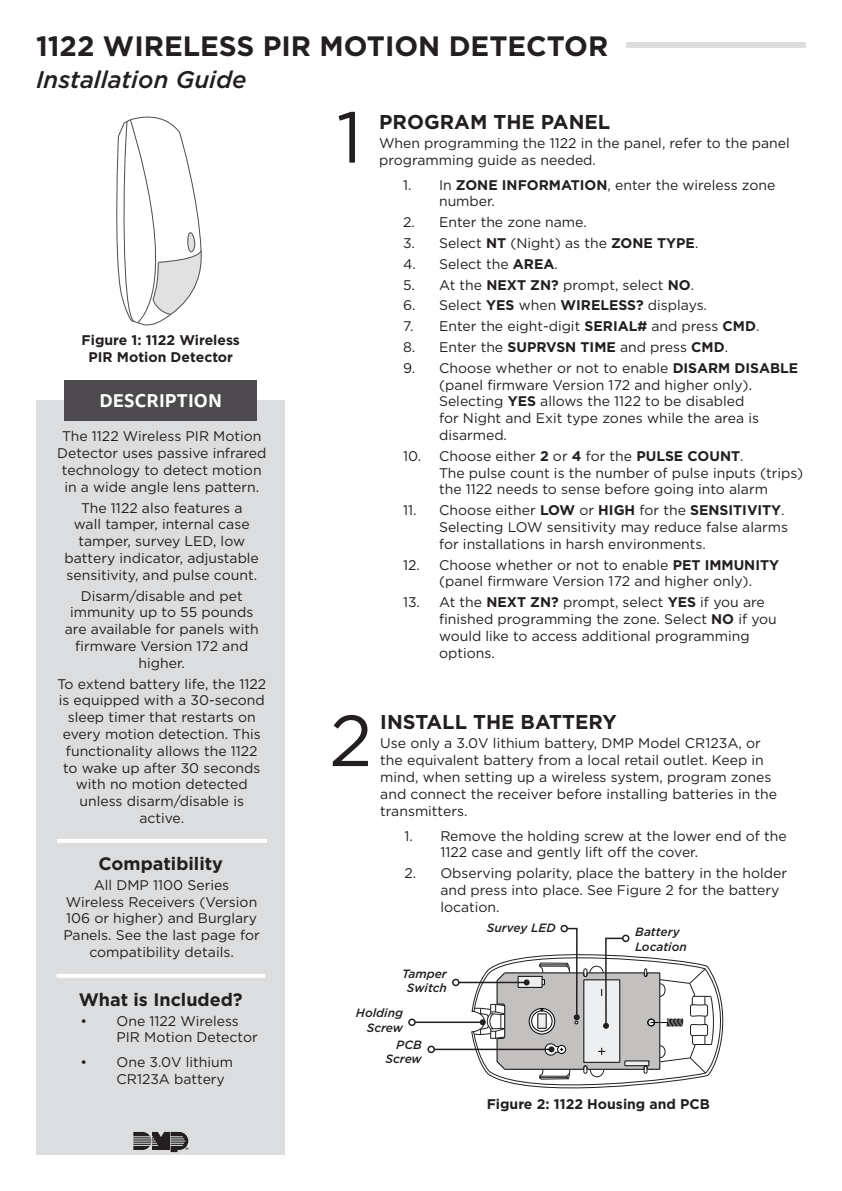
<style>
.page{position:relative;width:842px;height:1191px;background:#fff}
.page>*{position:absolute;margin:0;border:0;box-sizing:border-box;transform-origin:0 0}
.t1{font:72px "Gotham";color:#231f20}
.t2{font:700 28px "Gotham";color:#231f20}
.t3{font:italic 500 24px "Gotham";color:#231f20}
.t4{font:700 20px "Gotham";color:#231f20}
.t5{font:700 18px "Gotham";color:#231f20}
.t6{font:700 18px "Tisa Sans Pro";letter-spacing:.01em;color:#fff}
.Body_text{font:14px/16.8px "Gotham";color:#231f20}
.Bullet_Indent{font:14px/16.8px "Gotham";color:#231f20;text-align:center}
.t7{font:700 14px/16.8px "Gotham";color:#231f20;text-align:center}
.t8{font:italic 500 12px/14.4px "Gotham";color:#231f20;text-align:right}
.s1{font-weight:700}
</style>
<div class="page">
<div style="left:37px;top:400px;width:248px;height:755px;background:#dbddde"></div>
<div style="left:65px;top:380px;width:192px;height:41px;background:#4c4a4c"></div>
<svg style="left:116px;top:116px;width:86px;height:210px"></svg>
<svg style="left:133px;top:1132px;width:55px;height:20px"></svg>
<hr style="left:57px;top:839px;width:210px;height:4px;background:#fff">
<svg style="left:57px;top:974px;width:208px;height:3px"></svg>
<div style="left:626px;top:42px;width:180px;height:6px;background:#dbddde"></div>
<hr style="left:459px;top:981px;width:68px;height:2px;background:#231f20">
<div style="left:452px;top:978px;width:8px;height:8px;border:2px solid #231f20;border-radius:50%"></div>
<div style="left:560px;top:924px;width:8px;height:8px;border:2px solid #231f20;border-radius:50%"></div>
<hr style="left:434px;top:1048px;width:117px;height:2px;background:#231f20">
<div style="left:427px;top:1045px;width:8px;height:8px;border:2px solid #231f20;border-radius:50%"></div>
<hr style="left:415px;top:1021px;width:68px;height:2px;background:#231f20">
<svg style="left:471px;top:927px;width:253px;height:162px"></svg>
<div style="left:408px;top:1018px;width:8px;height:8px;border:2px solid #231f20;border-radius:50%"></div>
<h2 class="t2" style="left:36px;top:28px;width:574px">1122 WIRELESS PIR MOTION DETECTOR</h2>
<h3 class="t3" style="left:36px;top:64px;width:212px">Installation Guide</h3>
<p class="t7" style="left:82px;top:332px;width:160px">Figure 1: 1122 Wireless<br>PIR Motion Detector</p>
<p class="t6" style="left:100px;top:387px;width:124px">DESCRIPTION</p>
<p class="Body_text" style="left:57px;top:428px;width:211px;text-align:center">The 1122 Wireless PIR Motion<br>Detector uses passive infrared technology to detect motion in a wide angle lens pattern.</p>
<p class="Body_text" style="left:65px;top:499px;width:196px;text-align:center">The 1122 also features a<br>wall tamper, internal case tamper, survey LED, low battery indicator, adjustable sensitivity, and pulse count.</p>
<p class="Body_text" style="left:65px;top:587px;width:195px;text-align:center">Disarm/disable and pet immunity up to 55 pounds are available for panels with firmware Version 172 and higher.</p>
<p class="Body_text" style="left:57px;top:675px;width:210px;text-align:center">To extend battery life, the 1122 is equipped with a 30-second sleep timer that restarts on every motion detection. This functionality allows the 1122 to wake up after 30 seconds with no motion detected unless disarm/disable is active.</p>
<p class="t5" style="left:99px;top:852px;width:126px">Compatibility</p>
<p class="Bullet_Indent" style="left:63px;top:876px;width:198px">All DMP 1100 Series<br>Wireless Receivers (Version<br>106 or higher) and Burglary<br>Panels. See the last page for compatibility details.</p>
<p class="t5" style="left:79px;top:988px;width:165px">What is Included?</p>
<p class="Body_text" style="left:116px;top:1012px;width:143px;text-indent:-36px">• One 1122 Wireless<br>PIR Motion Detector</p>
<p class="Body_text" style="left:116px;top:1053px;width:118px;text-indent:-36px">• One 3.0V lithium<br>CR123A battery</p>
<p class="t1" style="left:336px;top:91px;width:27px">1</p>
<p class="t4" style="left:379px;top:108px;width:233px">PROGRAM THE PANEL</p>
<p class="Body_text" style="left:379px;top:134px;width:412px">When programming the 1122 in the panel, refer to the panel programming guide as needed.</p>
<p class="Body_text" style="left:439px;top:176px;width:338px;text-indent:-36px">1. In <span class="s1">ZONE INFORMATION</span>, enter the wireless zone number.</p>
<p class="Body_text" style="left:403px;top:213px;width:185px">2. Enter the zone name.</p>
<p class="Body_text" style="left:403px;top:234px;width:297px">3. Select <span class="s1">NT</span> (Night) as the <span class="s1">ZONE TYPE</span>.</p>
<p class="Body_text" style="left:403px;top:255px;width:156px">4. Select the <span class="s1">AREA</span>.</p>
<p class="Body_text" style="left:403px;top:276px;width:293px">5. At the <span class="s1">NEXT ZN?</span> prompt, select <span class="s1">NO</span>.</p>
<p class="Body_text" style="left:403px;top:297px;width:305px">6. Select <span class="s1">YES</span> when <span class="s1">WIRELESS?</span> displays.</p>
<p class="Body_text" style="left:403px;top:317px;width:358px">7. Enter the eight-digit <span class="s1">SERIAL#</span> and press <span class="s1">CMD</span>.</p>
<p class="Body_text" style="left:403px;top:338px;width:327px">8. Enter the <span class="s1">SUPRVSN TIME</span> and press <span class="s1">CMD</span>.</p>
<p class="Body_text" style="left:439px;top:359px;width:361px;text-indent:-36px">9. Choose whether or not to enable <span class="s1">DISARM DISABLE </span>(panel firmware Version 172 and higher only).<br>Selecting <span class="s1">YES</span> allows the 1122 to be disabled<br>for Night and Exit type zones while the area is disarmed.</p>
<p class="Body_text" style="left:439px;top:447px;width:366px;text-indent:-36px">10. Choose either <span class="s1">2</span> or <span class="s1">4</span> for the <span class="s1">PULSE COUNT</span>.<br>The pulse count is the number of pulse inputs (trips) the 1122 needs to sense before going into alarm</p>
<p class="Body_text" style="left:439px;top:501px;width:351px;text-indent:-36px">11. Choose either <span class="s1">LOW</span> or <span class="s1">HIGH</span> for the <span class="s1">SENSITIVITY</span>.<br>Selecting LOW sensitivity may reduce false alarms for installations in harsh environments.</p>
<p class="Body_text" style="left:439px;top:556px;width:342px;text-indent:-36px">12. Choose whether or not to enable <span class="s1">PET IMMUNITY </span>(panel firmware Version 172 and higher only).</p>
<p class="Body_text" style="left:439px;top:593px;width:339px;text-indent:-36px">13. At the <span class="s1">NEXT ZN?</span> prompt, select <span class="s1">YES</span> if you are finished programming the zone. Select <span class="s1">NO</span> if you would like to access additional programming options.</p>
<p class="t1" style="left:329px;top:694px;width:45px">2</p>
<p class="t4" style="left:380px;top:708px;width:238px">INSTALL THE BATTERY</p>
<p class="Body_text" style="left:380px;top:735px;width:398px">Use only a 3.0V lithium battery, DMP Model CR123A, or the equivalent battery from a local retail outlet. Keep in mind, when setting up a wireless system, program zones and connect the receiver before installing batteries in the transmitters.</p>
<p class="Body_text" style="left:440px;top:827px;width:348px;text-indent:-36px">1. Remove the holding screw at the lower end of the<br>1122 case and gently lift off the cover.</p>
<p class="Body_text" style="left:440px;top:864px;width:348px;text-indent:-36px">2. Observing polarity, place the battery in the holder and press into place. See Figure 2 for the battery location.</p>
<p class="t8" style="left:402px;top:966px;width:46px;text-align:center">Tamper<br>Switch</p>
<p class="t8" style="left:356px;top:1005px;width:49px">Holding<br>Screw</p>
<p class="t8" style="left:385px;top:1037px;width:38px">PCB<br>Screw</p>
<p class="t8" style="left:487px;top:920px;width:70px">Survey LED</p>
<p class="t8" style="left:635px;top:924px;width:46px">Battery</p>
<p class="t8" style="left:635px;top:939px;width:53px">Location</p>
<p class="t7" style="left:487px;top:1095px;width:225px">Figure 2: 1122 Housing and PCB</p>
</div>
